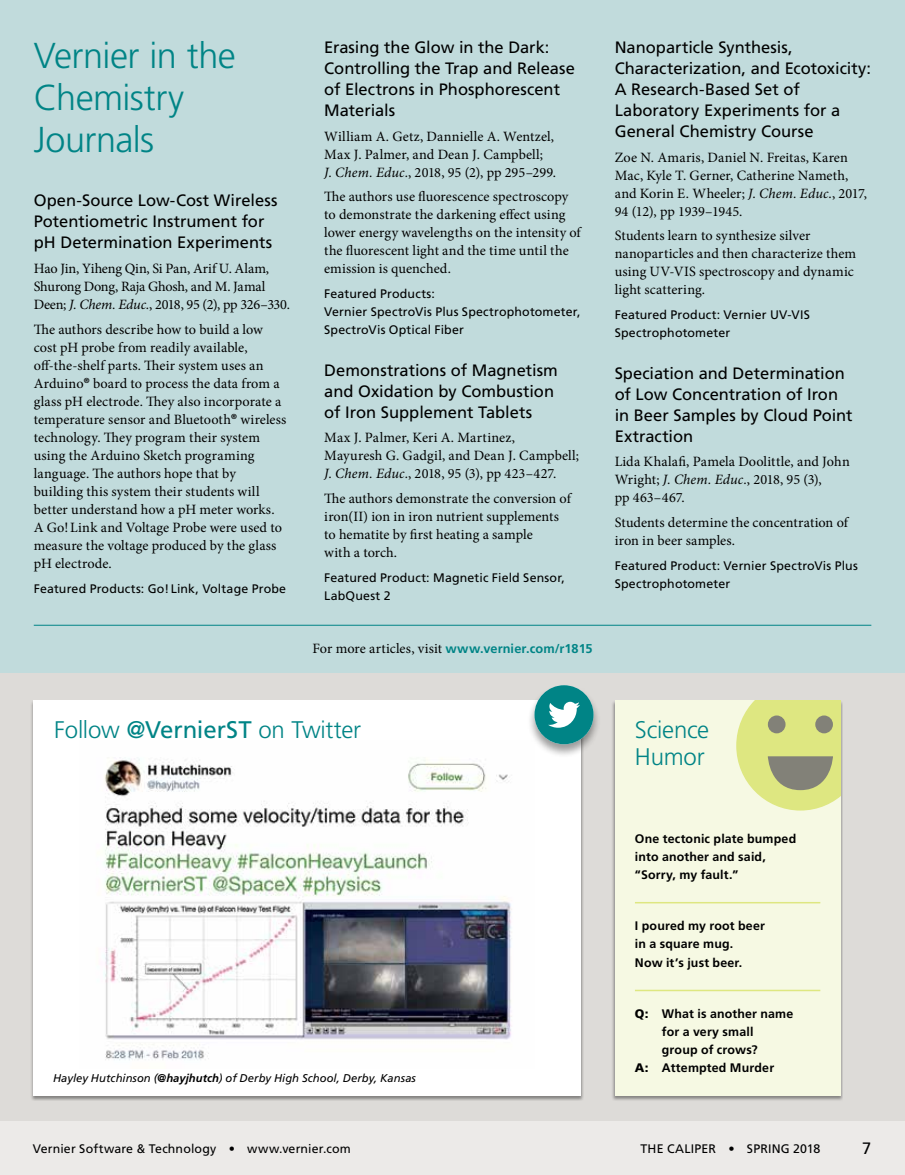
<style>
.page{position:relative;width:905px;height:1175px;background:#fff}
.page>*{position:absolute;margin:0;border:0;box-sizing:border-box;transform-origin:0 0}
.t1{font:300 36px/42px "Frutiger LT Std";letter-spacing:-.015em;color:#008486}
.t2{font:300 24px/27px "Frutiger LT Std";letter-spacing:-.01em;color:#008486}
.t3{font:16.5px/21px "Frutiger LT Std";color:#000}
.t4{font:14.25px/18px "Minion Pro";letter-spacing:.005em;color:#000}
.t5{font:14.25px/18px "Minion Pro";letter-spacing:-.02em;color:#000}
.t6{font:12.3px/18px "Frutiger LT Std";letter-spacing:.01em;color:#000}
.t7{font:700 12.3px/18px "Frutiger LT Std";letter-spacing:.015em;color:#000}
.t8{font:italic 11.25px "Frutiger LT Std";letter-spacing:.005em;color:#000}
.s1{font-style:italic}
.s2{font-family:"Frutiger LT Std";font-weight:700;font-size:12.75px;color:#008486}
.s3{font-weight:400}
.s4{font-weight:700}
.s5{font-weight:900}
</style>
<div class="page">
<div style="left:0;top:673px;width:904px;height:447px;background:#dddbd8"></div>
<div style="left:0;top:0;width:904px;height:673px;background:#c1dbdc"></div>
<div style="left:31px;top:700px;width:553px;height:400px;background:#000;opacity:.4"></div>
<div style="left:34px;top:700px;width:547px;height:395px;background:#fff"></div>
<img style="left:104px;top:759px;width:408px;height:302px">
<div style="left:611px;top:700px;width:232px;height:401px;background:#000;opacity:.4"></div>
<div style="left:614px;top:700px;width:226px;height:395px;background:#f6f9e3"></div>
<svg style="left:736px;top:700px;width:104px;height:110px;background:#ced58a"></svg>
<hr style="left:635px;top:902px;width:185px;height:1px;background:#dee781">
<hr style="left:635px;top:989px;width:185px;height:2px;background:#dee781">
<div style="left:527px;top:684px;width:74px;height:74px;background:#000;opacity:.4"></div>
<svg style="left:534px;top:685px;width:59px;height:59px"></svg>
<hr style="left:34px;top:625px;width:837px;height:1px;background:#008486">
<div style="left:0;top:1120px;width:904px;height:54px;background:#eceae8"></div>
<h1 class="t1" style="left:34px;top:35px;width:204px">Vernier in the<br>Chemistry<br>Journals</h1>
<p class="t3" style="left:34px;top:190px;width:245px">Open-Source Low-Cost Wireless<br>Potentiometric Instrument for pH Determination Experiments</p>
<p class="t5" style="left:34px;top:260px;width:258px">Hao Jin, Yiheng Qin, Si Pan, Arif U. Alam,<br>Shurong Dong, Raja Ghosh, and M. Jamal<br>Deen; <span class="s1">J. Chem. Educ.</span>, 2018, 95 (2), pp 326–330.</p>
<p class="t4" style="left:34px;top:320px;width:254px">The authors describe how to build a low cost pH probe from readily available, off-the-shelf parts. Their system uses an Arduino<sup>®</sup> board to process the data from a glass pH electrode. They also incorporate a temperature sensor and Bluetooth<sup>®</sup> wireless technology. They program their system using the Arduino Sketch programing language. The authors hope that by building this system their students will better understand how a pH meter works.<br>A Go!Link and Voltage Probe were used to measure the voltage produced by the glass pH electrode.</p>
<p class="t6" style="left:34px;top:579px;width:254px">Featured Products: Go! Link, Voltage Probe</p>
<p class="t3" style="left:324px;top:37px;width:252px">Erasing the Glow in the Dark:<br>Controlling the Trap and Release of Electrons in Phosphorescent<br>Materials</p>
<p class="t4" style="left:324px;top:127px;width:233px">William A. Getz, Dannielle A. Wentzel,<br>Max J. Palmer, and Dean J. Campbell;<br><span class="s1">J. Chem. Educ.</span>, 2018, 95 (2), pp 295–299.</p>
<p class="t4" style="left:324px;top:188px;width:258px">The authors use fluorescence spectroscopy to demonstrate the darkening effect using lower energy wavelengths on the intensity of the fluorescent light and the time until the emission is quenched.</p>
<p class="t6" style="left:324px;top:285px;width:258px">Featured Products:<br>Vernier SpectroVis Plus Spectrophotometer,<br>SpectroVis Optical Fiber</p>
<p class="t3" style="left:324px;top:359px;width:235px">Demonstrations of Magnetism and Oxidation by Combustion of Iron Supplement Tablets</p>
<p class="t4" style="left:324px;top:429px;width:256px">Max J. Palmer, Keri A. Martinez,<br>Mayuresh G. Gadgil, and Dean J. Campbell;<br><span class="s1">J. Chem. Educ.</span>, 2018, 95 (3), pp 423–427.</p>
<p class="t4" style="left:324px;top:489px;width:248px">The authors demonstrate the conversion of iron(II) ion in iron nutrient supplements to hematite by first heating a sample<br>with a torch.</p>
<p class="t6" style="left:324px;top:568px;width:242px">Featured Product: Magnetic Field Sensor,<br>LabQuest 2</p>
<p class="t4" style="left:312px;top:639px;width:281px">For more articles, visit <span class="s2">www.vernier.com/r1815</span></p>
<p class="t3" style="left:614px;top:37px;width:258px">Nanoparticle Synthesis,<br>Characterization, and Ecotoxicity:<br>A Research-Based Set of<br>Laboratory Experiments for a<br>General Chemistry Course</p>
<p class="t4" style="left:614px;top:148px;width:254px">Zoe N. Amaris, Daniel N. Freitas, Karen Mac, Kyle T. Gerner, Catherine Nameth, and Korin E. Wheeler; <span class="s1">J. Chem. Educ.</span>, 2017, 94 (12), pp 1939–1945.</p>
<p class="t4" style="left:614px;top:227px;width:243px">Students learn to synthesize silver nanoparticles and then characterize them using UV-VIS spectroscopy and dynamic light scattering.</p>
<p class="t6" style="left:614px;top:306px;width:197px">Featured Product: Vernier UV-VIS<br>Spectrophotometer</p>
<p class="t3" style="left:614px;top:362px;width:239px">Speciation and Determination of Low Concentration of Iron in Beer Samples by Cloud Point<br>Extraction</p>
<p class="t4" style="left:614px;top:453px;width:237px">Lida Khalafi, Pamela Doolittle, and John<br>Wright; <span class="s1">J. Chem. Educ.</span>, 2018, 95 (3),<br>pp 463–467.</p>
<p class="t4" style="left:614px;top:513px;width:235px">Students determine the concentration of iron in beer samples.</p>
<p class="t6" style="left:614px;top:556px;width:245px">Featured Product: Vernier SpectroVis Plus<br>Spectrophotometer</p>
<h2 class="t2" style="left:54px;top:717px;width:308px">Follow <span class="s3">@VernierST</span> on Twitter</h2>
<h2 class="t2" style="left:635px;top:717px;width:76px">Science<br>Humor</h2>
<p class="t8" style="left:53px;top:1071px;width:364px">Hayley Hutchinson (<span class="s4">@hayjhutch</span>) of Derby High School, Derby, Kansas</p>
<p class="t7" style="left:635px;top:829px;width:163px">One tectonic plate bumped into another and said, “Sorry, my fault.”</p>
<p class="t7" style="left:635px;top:917px;width:131px">I poured my root beer in a square mug.<br>Now it’s just beer.</p>
<p class="t7" style="left:635px;top:1005px;width:160px"><span class="s5">Q:</span> What is another name</p>
<p class="t7" style="left:662px;top:1023px;width:93px">for a very small</p>
<p class="t7" style="left:662px;top:1041px;width:97px">group of crows?</p>
<p class="t7" style="left:635px;top:1059px;width:141px"><span class="s5">A:</span> Attempted Murder</p>
<p class="t6" style="left:33px;top:1139px;width:319px">Vernier Software &amp; Technology • www.vernier.com</p>
<p class="t6" style="left:640px;top:1139px;width:181px">THE CALIPER • SPRING 2018</p>
<p class="t3" style="left:862px;top:1138px;width:11px">7</p>
</div>
